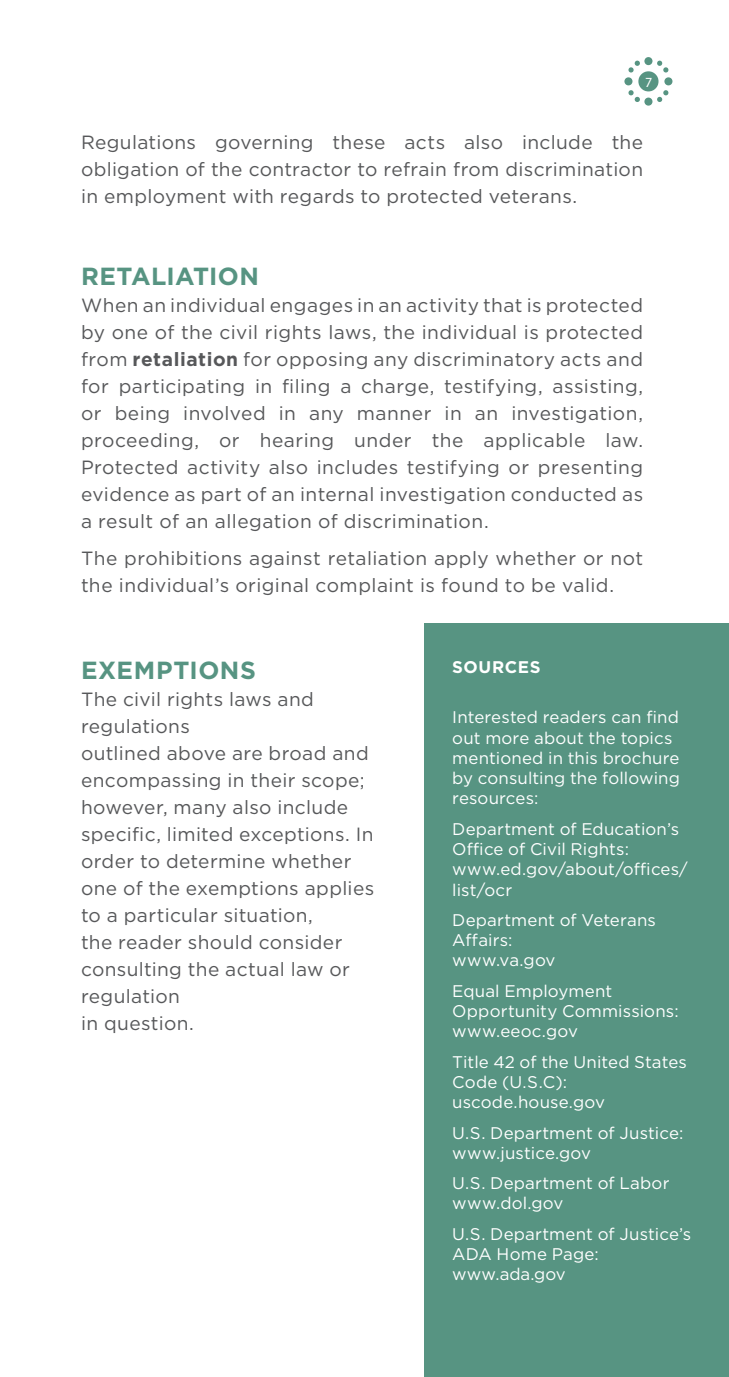
<style>
.page{position:relative;width:729px;height:1377px;background:#fff}
.page>*{position:absolute;margin:0;border:0;box-sizing:border-box;transform-origin:0 0}
.subhead{font:700 24.75px "Gotham";letter-spacing:.015em;color:#579482}
.body{font:19.12px/27px "Gotham";letter-spacing:.02em;color:#57585a}
.t1{font:16.88px/20.2px "Gotham";letter-spacing:.01em;color:#fff}
.subhead-2{font:700 16.88px "Gotham";letter-spacing:.035em;color:#fff}
.t2{font:13.95px "Myriad Pro";color:#fff}
.s1{font-weight:700}
</style>
<div class="page">
<svg style="left:624px;top:57px;width:48px;height:49px"></svg>
<div style="left:425px;top:624px;width:304px;height:753px;background:#579482"></div>
<p class="t2" style="left:645px;top:74px;width:9px">7</p>
<p class="body" style="left:81px;top:128px;width:564px;text-align:justify">Regulations governing these acts also include the obligation of the contractor to refrain from discrimination in employment with regards to protected veterans.</p>
<p class="subhead" style="left:81px;top:260px;width:180px">RETALIATION</p>
<p class="body" style="left:81px;top:291px;width:564px;text-align:justify">When an individual engages in an activity that is protected by one of the civil rights laws, the individual is protected from <span class="s1">retaliation</span> for opposing any discriminatory acts and for participating in filing a charge, testifying, assisting, or being involved in any manner in an investigation, proceeding, or hearing under the applicable law.<br>Protected activity also includes testifying or presenting evidence as part of an internal investigation conducted as a result of an allegation of discrimination.</p>
<p class="body" style="left:81px;top:544px;width:564px">The prohibitions against retaliation apply whether or not the individual’s original complaint is found to be valid.</p>
<p class="subhead" style="left:81px;top:653px;width:176px">EXEMPTIONS</p>
<p class="body" style="left:81px;top:685px;width:234px">The civil rights laws and regulations</p>
<p class="body" style="left:81px;top:739px;width:295px">outlined above are broad and encompassing in their scope; however, many also include specific, limited exceptions. In order to determine whether one of the exemptions applies to a particular situation,<br>the reader should consider consulting the actual law or regulation</p>
<p class="body" style="left:81px;top:1009px;width:114px">in question.</p>
<p class="subhead-2" style="left:452px;top:656px;width:90px">SOURCES</p>
<p class="t1" style="left:452px;top:707px;width:229px">Interested readers can find out more about the topics mentioned in this brochure by consulting the following resources:</p>
<p class="t1" style="left:452px;top:818px;width:237px">Department of Education’s<br>Office of Civil Rights: www.ed.gov/about/offices/ list/ocr</p>
<p class="t1" style="left:452px;top:910px;width:205px">Department of Veterans<br>Affairs:<br>www.va.gov</p>
<p class="t1" style="left:452px;top:980px;width:228px">Equal Employment<br>Opportunity Commissions: www.eeoc.gov</p>
<p class="t1" style="left:452px;top:1051px;width:236px">Title 42 of the United States<br>Code (U.S.C): uscode.house.gov</p>
<p class="t1" style="left:452px;top:1122px;width:233px">U.S. Department of Justice: www.justice.gov</p>
<p class="t1" style="left:452px;top:1173px;width:219px">U.S. Department of Labor www.dol.gov</p>
<p class="t1" style="left:452px;top:1223px;width:241px">U.S. Department of Justice’s<br>ADA Home Page: www.ada.gov</p>
</div>
